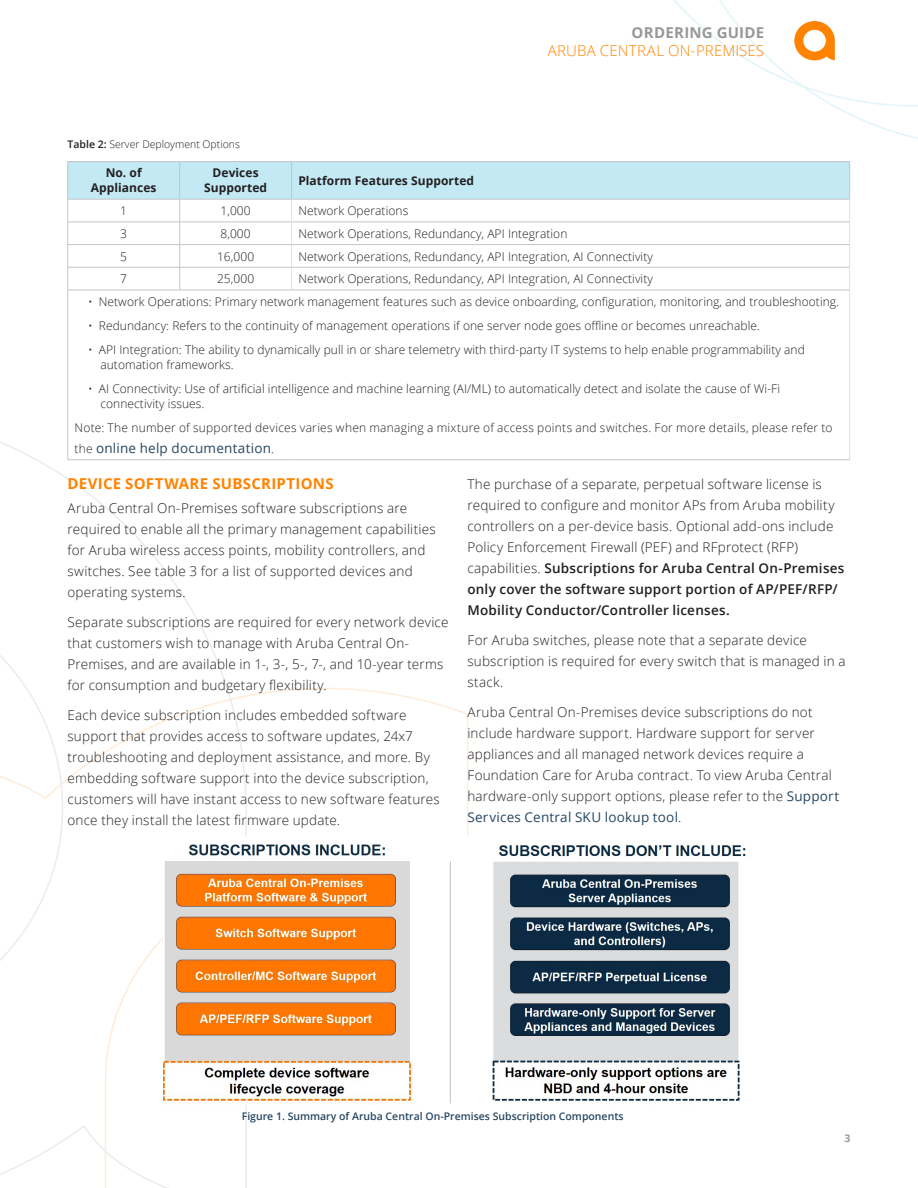
<style>
.page{position:relative;width:918px;height:1188px;background:#fff}
.page>*{position:absolute;margin:0;border:0;box-sizing:border-box;transform-origin:0 0}
.Body__Head_10_14_Bol{font:700 15px "Open Sans";letter-spacing:.02em;color:#ff8300}
.t1{font:300 15px "Open Sans";letter-spacing:.01em;color:#ff8300}
.t2{font:700 15px "Open Sans";letter-spacing:.01em;color:#999899}
.Body__Text_9_14_Ligh{font:300 13.5px/21px "Open Sans";letter-spacing:.015em;color:#231f20}
.Body__Text_9_14_Ligh-2{font:13.5px "Open Sans";letter-spacing:.015em;color:#274661}
.Body__Text_9_14_Ligh-3{font:300 12px/15px "Open Sans";letter-spacing:.005em;color:#231f20}
.Chart__Text_8_10_Lig{font:300 12px "Open Sans";letter-spacing:.005em;color:#231f20}
.Chart__Column_Subhea{font:700 12px/15px "Open Sans";letter-spacing:.005em;color:#231f20;text-align:center}
.Chart__Row_Subhead_8{font:300 12px "Open Sans";color:#231f20}
.Legal___Chart_Footer{font:600 10.5px "Open Sans";color:#274661}
.Legal___Chart_Footer-2{font:300 10.5px "Open Sans";color:#231f20}
.t3{font:700 10.5px "Open Sans";color:#9c9b9b}
.s1{font-weight:600}
.s2{font-weight:300;font-size:12px;color:#231f20}
.s3{font-weight:400;color:#274661}
</style>
<div class="page">
<svg style="left:0;top:441px;width:248px;height:747px"></svg>
<svg style="left:673px;top:0;width:245px;height:139px"></svg>
<svg style="left:68px;top:291px;width:180px;height:168px"></svg>
<hr style="left:67px;top:290px;width:1px;height:169px;background:#c3c5c8">
<svg style="left:67px;top:162px;width:783px;height:128px"></svg>
<hr style="left:849px;top:290px;width:1px;height:169px;background:#e1e2e3">
<hr style="left:68px;top:244px;width:112px;height:1px;background:#c3c5c8">
<hr style="left:180px;top:244px;width:112px;height:1px;background:#c3c5c8">
<hr style="left:292px;top:244px;width:557px;height:1px;background:#c3c5c8">
<hr style="left:68px;top:161px;width:112px;height:1px;background:#c3c5c8">
<hr style="left:67px;top:162px;width:1px;height:37px;background:#c3c5c8">
<hr style="left:292px;top:161px;width:558px;height:1px;background:#c3c5c8">
<hr style="left:849px;top:162px;width:1px;height:37px;background:#c3c5c8">
<hr style="left:180px;top:161px;width:112px;height:1px;background:#c3c5c8">
<hr style="left:179px;top:162px;width:1px;height:37px;background:#c3c5c8">
<hr style="left:291px;top:162px;width:1px;height:37px;background:#c3c5c8">
<hr style="left:68px;top:199px;width:112px;height:1px;background:#c3c5c8">
<hr style="left:180px;top:199px;width:112px;height:1px;background:#c3c5c8">
<hr style="left:292px;top:199px;width:558px;height:1px;background:#c3c5c8">
<hr style="left:68px;top:267px;width:112px;height:1px;background:#c3c5c8">
<hr style="left:68px;top:290px;width:112px;height:1px;background:#c3c5c8">
<hr style="left:68px;top:459px;width:112px;height:1px;background:#c3c5c8">
<hr style="left:180px;top:459px;width:112px;height:1px;background:#c3c5c8">
<hr style="left:292px;top:459px;width:558px;height:1px;background:#c3c5c8">
<hr style="left:180px;top:267px;width:112px;height:1px;background:#c3c5c8">
<hr style="left:292px;top:267px;width:557px;height:1px;background:#c3c5c8">
<hr style="left:180px;top:290px;width:112px;height:1px;background:#c3c5c8">
<hr style="left:292px;top:290px;width:557px;height:1px;background:#c3c5c8">
<img style="left:164px;top:837px;width:583px;height:267px">
<p class="Legal___Chart_Footer-2" style="left:68px;top:137px;width:174px"><span class="s1">Table 2:</span> Server Deployment Options</p>
<p class="t2" style="left:632px;top:22px;width:134px">ORDERING GUIDE</p>
<p class="t1" style="left:548px;top:41px;width:218px">ARUBA CENTRAL ON-PREMISES</p>
<p class="Chart__Column_Subhea" style="left:91px;top:165px;width:67px">No. of<br>Appliances</p>
<p class="Chart__Column_Subhea" style="left:204px;top:165px;width:64px">Devices<br>Supported</p>
<p class="Chart__Column_Subhea" style="left:298px;top:173px;width:177px">Platform Features Supported</p>
<p class="Chart__Row_Subhead_8" style="left:120px;top:203px;width:8px">1</p>
<p class="Chart__Text_8_10_Lig" style="left:221px;top:203px;width:32px">1,000</p>
<p class="Chart__Text_8_10_Lig" style="left:298px;top:203px;width:111px">Network Operations</p>
<p class="Chart__Row_Subhead_8" style="left:120px;top:225px;width:8px">3</p>
<p class="Chart__Text_8_10_Lig" style="left:221px;top:225px;width:32px">8,000</p>
<p class="Chart__Text_8_10_Lig" style="left:298px;top:225px;width:271px">Network Operations, Redundancy, API Integration</p>
<p class="Chart__Row_Subhead_8" style="left:120px;top:248px;width:8px">5</p>
<p class="Chart__Text_8_10_Lig" style="left:217px;top:248px;width:39px">16,000</p>
<p class="Chart__Text_8_10_Lig" style="left:298px;top:248px;width:356px">Network Operations, Redundancy, API Integration, AI Connectivity</p>
<p class="Chart__Row_Subhead_8" style="left:120px;top:271px;width:8px">7</p>
<p class="Chart__Text_8_10_Lig" style="left:217px;top:271px;width:39px">25,000</p>
<p class="Chart__Text_8_10_Lig" style="left:298px;top:271px;width:356px">Network Operations, Redundancy, API Integration, AI Connectivity</p>
<p class="Body__Text_9_14_Ligh-3" style="left:88px;top:294px;width:752px">• Network Operations: Primary network management features such as device onboarding, configuration, monitoring, and troubleshooting.</p>
<p class="Body__Text_9_14_Ligh-3" style="left:88px;top:318px;width:673px">• Redundancy: Refers to the continuity of management operations if one server node goes offline or becomes unreachable.</p>
<p class="Body__Text_9_14_Ligh-3" style="left:100px;top:342px;width:706px;text-indent:-12px">• API Integration: The ability to dynamically pull in or share telemetry with third-party IT systems to help enable programmability and automation frameworks.</p>
<p class="Body__Text_9_14_Ligh-3" style="left:100px;top:381px;width:681px;text-indent:-12px">• AI Connectivity: Use of artificial intelligence and machine learning (AI/ML) to automatically detect and isolate the cause of Wi-Fi connectivity issues.</p>
<p class="Body__Text_9_14_Ligh-3" style="left:75px;top:420px;width:760px">Note: The number of supported devices varies when managing a mixture of access points and switches. For more details, please refer to</p>
<p class="Body__Text_9_14_Ligh-2" style="left:75px;top:439px;width:201px"><span class="s2">the</span> online help documentation<span class="s2">.</span></p>
<p class="Body__Head_10_14_Bol" style="left:68px;top:473px;width:268px">DEVICE SOFTWARE SUBSCRIPTIONS</p>
<p class="Body__Text_9_14_Ligh" style="left:68px;top:497px;width:370px">Aruba Central On-Premises software subscriptions are required to enable all the primary management capabilities for Aruba wireless access points, mobility controllers, and switches. See table 3 for a list of supported devices and operating systems.</p>
<p class="Body__Text_9_14_Ligh" style="left:68px;top:611px;width:383px">Separate subscriptions are required for every network device that customers wish to manage with Aruba Central On-Premises, and are available in 1-, 3-, 5-, 7-, and 10-year terms for consumption and budgetary flexibility.</p>
<p class="Body__Text_9_14_Ligh" style="left:68px;top:704px;width:374px">Each device subscription includes embedded software support that provides access to software updates, 24x7 troubleshooting and deployment assistance, and more. By embedding software support into the device subscription, customers will have instant access to new software features once they install the latest firmware update.</p>
<p class="Body__Text_9_14_Ligh" style="left:467px;top:473px;width:379px">The purchase of a separate, perpetual software license is required to configure and monitor APs from Aruba mobility controllers on a per-device basis. Optional add-ons include Policy Enforcement Firewall (PEF) and RFprotect (RFP) capabilities. <span class="s1">Subscriptions for Aruba Central On-Premises only cover the software support portion of AP/PEF/RFP/ Mobility Conductor/Controller licenses.</span></p>
<p class="Body__Text_9_14_Ligh" style="left:467px;top:629px;width:380px">For Aruba switches, please note that a separate device subscription is required for every switch that is managed in a stack.</p>
<p class="Body__Text_9_14_Ligh" style="left:467px;top:701px;width:373px">Aruba Central On-Premises device subscriptions do not include hardware support. Hardware support for server appliances and all managed network devices require a Foundation Care for Aruba contract. To view Aruba Central hardware-only support options, please refer to the <span class="s3">Support Services Central SKU lookup tool</span>.</p>
<p class="Legal___Chart_Footer" style="left:242px;top:1109px;width:383px">Figure 1. Summary of Aruba Central On-Premises Subscription Components</p>
<p class="t3" style="left:845px;top:1131px;width:7px">3</p>
</div>
